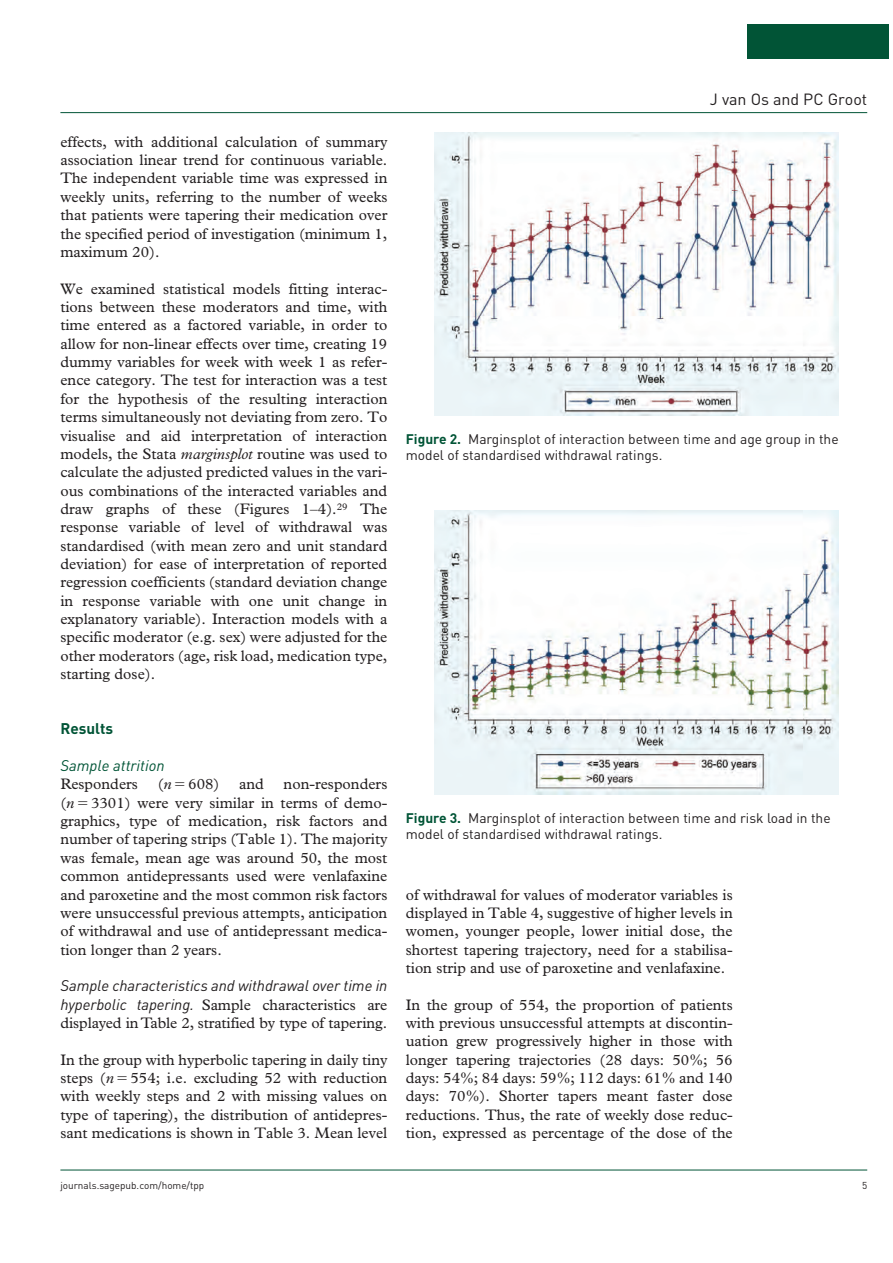
<style>
.page{position:relative;width:893px;height:1263px;background:#fff}
.page>*{position:absolute;margin:0;border:0;box-sizing:border-box;transform-origin:0 0}
.t1{font:16.05px "DIN";color:#231f20}
.t2{font:15.3px/18.3px "Plantin Std";color:#231f20;text-align:justify}
.t3{font:italic 15.3px "DIN";letter-spacing:-.005em;color:#231f20}
.t4{font:italic 15.3px "DIN";color:#015436}
.t5{font:700 15.3px "DIN";color:#015436}
.t6{font:13.8px/16px "DIN";color:#231f20}
.t7{font:9.9px "DIN";color:#231f20}
.s1{font-style:italic}
.s2{font-family:"DIN";font-style:italic}
.s3{font-weight:700;color:#015436}
</style>
<div class="page">
<hr style="left:60px;top:112px;width:807px;height:1px;background:#015436">
<hr style="left:60px;top:1170px;width:807px;height:1px;background:#015436">
<div style="left:748px;top:24px;width:141px;height:35px;background:#015436"></div>
<img style="left:434px;top:132px;width:404px;height:283px">
<img style="left:434px;top:510px;width:404px;height:285px">
<p class="t2" style="left:60px;top:134px;width:328px">effects, with additional calculation of summary association linear trend for continuous variable.<br>The independent variable time was expressed in weekly units, referring to the number of weeks that patients were tapering their medication over the specified period of investigation (minimum 1, maximum 20).</p>
<p class="t2" style="left:60px;top:280px;width:328px">We examined statistical models fitting interac&shy;tions between these moderators and time, with time entered as a factored variable, in order to allow for non-linear effects over time, creating 19 dummy variables for week with week 1 as refer&shy;ence category. The test for interaction was a test for the hypothesis of the resulting interaction terms simultaneously not deviating from zero. To visualise and aid interpretation of interaction models, the Stata <span class="s1">marginsplot</span> routine was used to calculate the adjusted predicted values in the vari&shy;ous combinations of the interacted variables and draw graphs of these (Figures 1–4).<sup>29</sup> The response variable of level of withdrawal was standardised (with mean zero and unit standard deviation) for ease of interpretation of reported regression coefficients (standard deviation change in response variable with one unit change in explanatory variable). Interaction models with a specific moderator (e.g. sex) were adjusted for the other moderators (age, risk load, medication type, starting dose).</p>
<p class="t5" style="left:60px;top:723px;width:54px">Results</p>
<p class="t4" style="left:60px;top:760px;width:106px">Sample attrition</p>
<p class="t2" style="left:60px;top:776px;width:79px">Responders</p>
<p class="t2" style="left:158px;top:776px;width:63px">(<span class="s1">n</span> 608)</p>
<p class="t2" style="left:239px;top:776px;width:26px">and</p>
<p class="t2" style="left:60px;top:776px;width:328px;text-indent:223px">non-responders (<span class="s1">n</span> 3301) were very similar in terms of demo&shy;graphics, type of medication, risk factors and number of tapering strips (Table 1). The majority was female, mean age was around 50, the most common antidepressants used were venlafaxine and paroxetine and the most common risk factors were unsuccessful previous attempts, anticipation of withdrawal and use of antidepressant medica&shy;tion longer than 2 years.</p>
<p class="t3" style="left:60px;top:980px;width:329px">Sample characteristics and withdrawal over time in</p>
<p class="t2" style="left:60px;top:996px;width:329px"><span class="s2">hyperbolic tapering.</span> Sample characteristics are displayed in Table 2, stratified by type of tapering.</p>
<p class="t2" style="left:60px;top:1052px;width:328px">In the group with hyperbolic tapering in daily tiny steps (<span class="s1">n</span> 554; i.e. excluding 52 with reduction with weekly steps and 2 with missing values on type of tapering), the distribution of antidepres&shy;sant medications is shown in Table 3. Mean level</p>
<p class="t1" style="left:710px;top:93px;width:159px">J van Os and PC Groot</p>
<p class="t6" style="left:406px;top:432px;width:434px"><span class="s3">Figure 2.</span> Marginsplot of interaction between time and age group in the model of standardised withdrawal ratings.</p>
<p class="t6" style="left:406px;top:812px;width:426px"><span class="s3">Figure 3.</span> Marginsplot of interaction between time and risk load in the model of standardised withdrawal ratings.</p>
<p class="t2" style="left:406px;top:886px;width:328px">of withdrawal for values of moderator variables is displayed in Table 4, suggestive of higher levels in women, younger people, lower initial dose, the shortest tapering trajectory, need for a stabilisa&shy;tion strip and use of paroxetine and venlafaxine.</p>
<p class="t2" style="left:406px;top:996px;width:328px">In the group of 554, the proportion of patients with previous unsuccessful attempts at discontin&shy;uation grew progressively higher in those with longer tapering trajectories (28 days: 50%; 56 days: 54%; 84 days: 59%; 112 days: 61% and 140 days: 70%). Shorter tapers meant faster dose reductions. Thus, the rate of weekly dose reduc&shy;tion, expressed as percentage of the dose of the</p>
<p class="t7" style="left:60px;top:1182px;width:145px">journals.sagepub.com/home/tpp</p>
<p class="t7" style="left:862px;top:1182px;width:7px">5</p>
</div>
